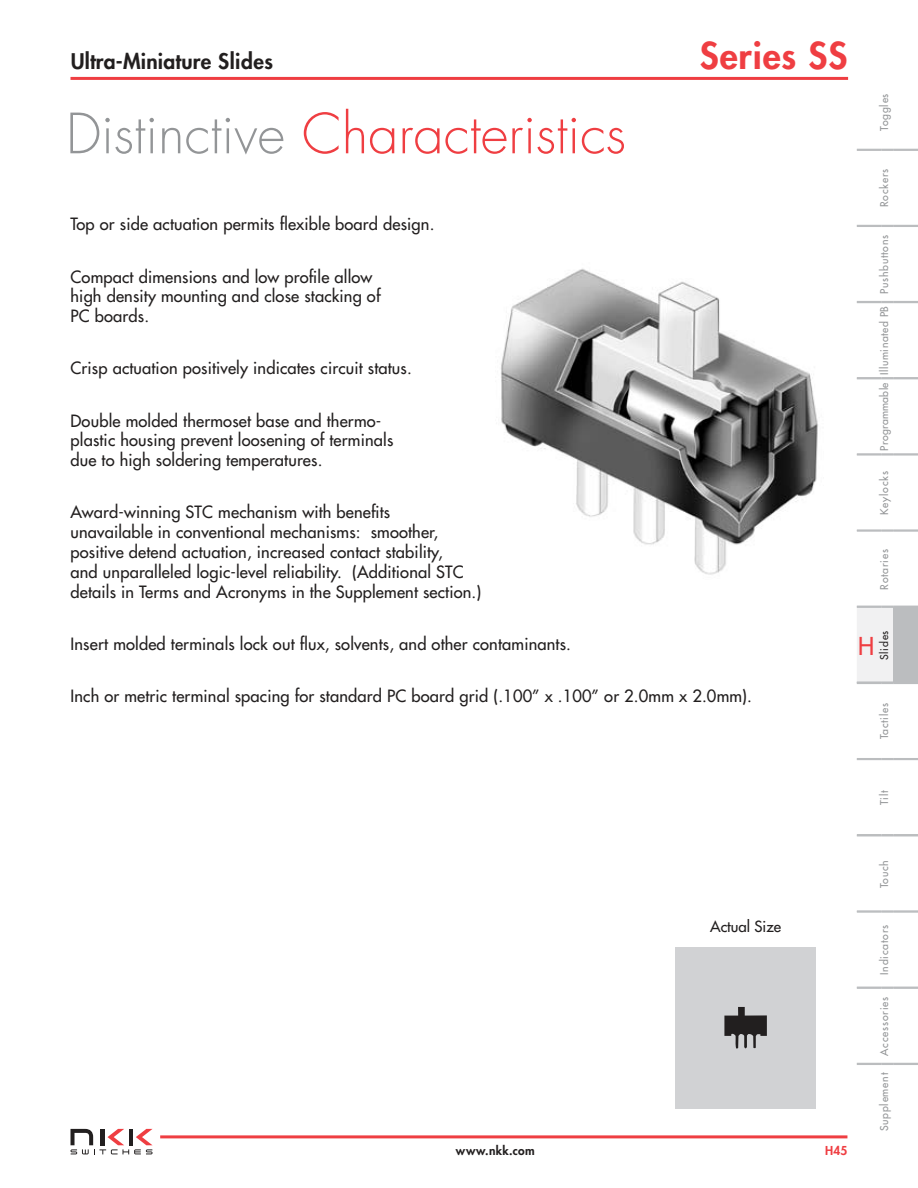
<style>
.page{position:relative;width:918px;height:1188px;background:#fff}
.page>*{position:absolute;margin:0;border:0;box-sizing:border-box;transform-origin:0 0}
.t1{font:300 54px "Futura Std";color:#ef3e42}
.t2{font:800 36px "Futura Std";letter-spacing:.025em;color:#ef3e42}
.t3{font:500 24px "Futura Std";color:#ef3e42}
.t4{font:800 21px "Futura Std";letter-spacing:.01em;color:#221f1f}
.t5{font:500 16.5px/19.8px "Futura Std";letter-spacing:.01em;color:#221f1f}
.t6{font:500 15px "Futura Std";color:#221f1f}
.t7{font:800 12px "Futura Std";letter-spacing:.035em;color:#221f1f}
.t8{font:800 12px "Futura Std";color:#ef3e42}
.t9{font:500 10.5px "Futura Std";letter-spacing:.075em;color:#939597}
.t10{font:500 10.5px "Futura Std";letter-spacing:.05em;color:#939597}
.t11{font:500 10.5px "Futura Std";letter-spacing:.025em;color:#939597}
.t12{font:500 10.5px "Futura Std";letter-spacing:.075em;color:#221f1f}
.s1{color:#939597}
</style>
<div class="page">
<hr style="left:71px;top:77px;width:777px;height:3px;background:#ef3e42">
<svg style="left:71px;top:1129px;width:82px;height:25px"></svg>
<hr style="left:160px;top:1135px;width:687px;height:3px;background:#ef3e42">
<hr style="left:857px;top:911px;width:24px;height:2px;background:#bbbdbf">
<hr style="left:893px;top:911px;width:25px;height:2px;background:#bbbdbf">
<svg style="left:857px;top:987px;width:36px;height:2px"></svg>
<hr style="left:893px;top:987px;width:25px;height:2px;background:#bbbdbf">
<svg style="left:857px;top:1063px;width:61px;height:2px"></svg>
<hr style="left:857px;top:454px;width:24px;height:2px;background:#bbbdbf">
<hr style="left:857px;top:529px;width:24px;height:2px;background:#bbbdbf">
<hr style="left:893px;top:454px;width:25px;height:2px;background:#bbbdbf">
<hr style="left:893px;top:529px;width:25px;height:2px;background:#bbbdbf">
<hr style="left:857px;top:530px;width:24px;height:2px;background:#bbbdbf">
<svg style="left:881px;top:529px;width:12px;height:3px"></svg>
<hr style="left:893px;top:530px;width:25px;height:2px;background:#bbbdbf">
<svg style="left:857px;top:301px;width:61px;height:2px"></svg>
<svg style="left:857px;top:606px;width:61px;height:78px"></svg>
<hr style="left:857px;top:453px;width:24px;height:2px;background:#bbbdbf">
<svg style="left:881px;top:453px;width:12px;height:3px"></svg>
<svg style="left:857px;top:377px;width:61px;height:2px"></svg>
<hr style="left:893px;top:453px;width:25px;height:2px;background:#bbbdbf">
<svg style="left:857px;top:225px;width:61px;height:2px"></svg>
<hr style="left:857px;top:910px;width:24px;height:2px;background:#bbbdbf">
<svg style="left:881px;top:910px;width:12px;height:3px"></svg>
<hr style="left:893px;top:910px;width:25px;height:2px;background:#bbbdbf">
<svg style="left:857px;top:834px;width:36px;height:2px"></svg>
<svg style="left:857px;top:758px;width:61px;height:2px"></svg>
<hr style="left:893px;top:834px;width:25px;height:2px;background:#bbbdbf">
<svg style="left:857px;top:149px;width:61px;height:2px"></svg>
<div style="left:675px;top:947px;width:141px;height:162px;background:#d1d2d4"></div>
<img style="left:501px;top:268px;width:317px;height:307px">
<svg style="left:724px;top:1007px;width:43px;height:41px"></svg>
<p class="t4" style="left:71px;top:51px;width:204px">Ultra-Miniature Slides</p>
<h2 class="t2" style="left:700px;top:38px;width:149px">Series SS</h2>
<h1 class="t1" style="left:66px;top:108px;width:562px"><span class="s1">Distinctive</span> Characteristics</h1>
<p class="t5" style="left:71px;top:216px;width:365px">Top or side actuation permits flexible board design.</p>
<p class="t5" style="left:71px;top:268px;width:312px">Compact dimensions and low profile allow high density mounting and close stacking of<br>PC boards.</p>
<p class="t5" style="left:71px;top:360px;width:343px">Crisp actuation positively indicates circuit status.</p>
<p class="t5" style="left:71px;top:412px;width:324px">Double molded thermoset base and thermo&shy;plastic housing prevent loosening of terminals due to high soldering temperatures.</p>
<p class="t5" style="left:71px;top:504px;width:412px">Award-winning STC mechanism with benefits<br>unavailable in conventional mechanisms: smoother, positive detend actuation, increased contact stability,<br>and unparalleled logic-level reliability. (Additional STC details in Terms and Acronyms in the Supplement section.)</p>
<p class="t5" style="left:71px;top:635px;width:502px">Insert molded terminals lock out flux, solvents, and other contaminants.</p>
<p class="t5" style="left:71px;top:687px;width:683px">Inch or metric terminal spacing for standard PC board grid (.100” x .100” or 2.0mm x 2.0mm).</p>
<p class="t9" style="left:879px;top:131px;width:39px;rotate:-90deg">Toggles</p>
<p class="t9" style="left:879px;top:207px;width:40px;rotate:-90deg">Rockers</p>
<p class="t9" style="left:879px;top:294px;width:61px;rotate:-90deg">Pushbuttons</p>
<p class="t10" style="left:879px;top:375px;width:70px;rotate:-90deg">Illuminated PB</p>
<p class="t11" style="left:879px;top:451px;width:70px;rotate:-90deg">Programmable</p>
<p class="t9" style="left:879px;top:515px;width:45px;rotate:-90deg">Keylocks</p>
<p class="t9" style="left:879px;top:590px;width:42px;rotate:-90deg">Rotaries</p>
<p class="t12" style="left:879px;top:660px;width:31px;rotate:-90deg">Slides</p>
<h3 class="t3" style="left:858px;top:633px;width:18px">H</h3>
<p class="t9" style="left:879px;top:739px;width:38px;rotate:-90deg">Tactiles</p>
<p class="t9" style="left:879px;top:805px;width:16px;rotate:-90deg">Tilt</p>
<p class="t6" style="left:710px;top:918px;width:73px">Actual Size</p>
<p class="t7" style="left:456px;top:1144px;width:81px">www.nkk.com</p>
<p class="t8" style="left:825px;top:1144px;width:24px">H45</p>
<p class="t9" style="left:879px;top:888px;width:30px;rotate:-90deg">Touch</p>
<p class="t9" style="left:879px;top:975px;width:51px;rotate:-90deg">Indicators</p>
<p class="t9" style="left:879px;top:1056px;width:60px;rotate:-90deg">Accessories</p>
<p class="t9" style="left:879px;top:1131px;width:60px;rotate:-90deg">Supplement</p>
</div>
